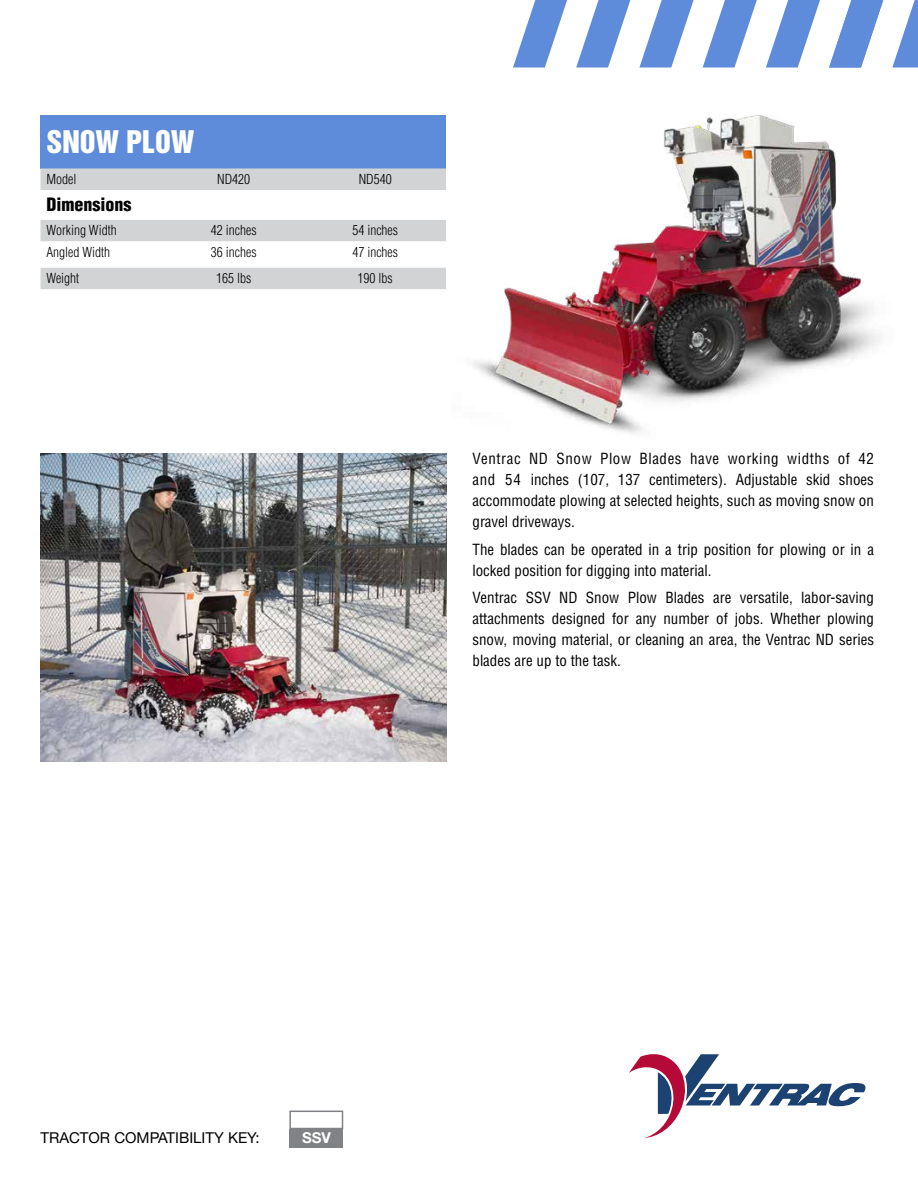
<style>
.page{position:relative;width:918px;height:1188px;background:#fff}
.page>*{position:absolute;margin:0;border:0;box-sizing:border-box;transform-origin:0 0}
.t1{font:28.5px "Helvetica Inserat LT Pro";color:#fff}
.t2{font:900 condensed 18px "Helvetica LT Std";color:#000}
.t3{font:condensed 15px/21px "Helvetica LT Std";color:#000;text-align:justify}
.t4{font:15px "Helvetica Neue LT Std";color:#000}
.t5{font:700 15px "Helvetica Neue LT Std";color:#fff}
.t6{font:300 condensed 13.5px "Helvetica LT Std";color:#000}
</style>
<div class="page">
<div style="left:289px;top:1129px;width:54px;height:19px;background:#808285"></div>
<div style="left:289px;top:1111px;width:54px;height:18px;border:2px solid #808285"></div>
<img style="left:472px;top:115px;width:408px;height:318px">
<svg style="left:513px;top:0;width:54px;height:68px"></svg>
<svg style="left:576px;top:0;width:54px;height:68px"></svg>
<svg style="left:639px;top:0;width:55px;height:68px"></svg>
<svg style="left:703px;top:0;width:54px;height:68px"></svg>
<svg style="left:766px;top:0;width:54px;height:68px"></svg>
<svg style="left:829px;top:0;width:54px;height:68px"></svg>
<svg style="left:892px;top:0;width:26px;height:68px"></svg>
<svg style="left:629px;top:1054px;width:237px;height:84px"></svg>
<div style="left:41px;top:115px;width:405px;height:53px;background:#5e8cda"></div>
<div style="left:41px;top:168px;width:405px;height:121px;background:#d1d3d4"></div>
<svg style="left:41px;top:190px;width:405px;height:77px"></svg>
<img style="left:41px;top:453px;width:405px;height:308px">
<h1 class="t1" style="left:47px;top:125px;width:150px">SNOW PLOW</h1>
<p class="t6" style="left:47px;top:171px;width:31px">Model</p>
<p class="t6" style="left:217px;top:171px;width:34px">ND420</p>
<p class="t6" style="left:359px;top:171px;width:34px">ND540</p>
<p class="t2" style="left:47px;top:193px;width:86px">Dimensions</p>
<p class="t6" style="left:47px;top:222px;width:72px">Working Width</p>
<p class="t6" style="left:211px;top:222px;width:47px">42 inches</p>
<p class="t6" style="left:352px;top:222px;width:47px">54 inches</p>
<p class="t6" style="left:47px;top:244px;width:65px">Angled Width</p>
<p class="t6" style="left:211px;top:244px;width:47px">36 inches</p>
<p class="t6" style="left:352px;top:244px;width:47px">47 inches</p>
<p class="t6" style="left:47px;top:270px;width:34px">Weight</p>
<p class="t6" style="left:216px;top:270px;width:37px">165 lbs</p>
<p class="t6" style="left:358px;top:270px;width:37px">190 lbs</p>
<p class="t3" style="left:472px;top:448px;width:403px">Ventrac ND Snow Plow Blades have working widths of 42 and 54 inches (107, 137 centimeters). Adjustable skid shoes accommodate plowing at selected heights, such as moving snow on gravel driveways.</p>
<p class="t3" style="left:472px;top:539px;width:403px">The blades can be operated in a trip position for plowing or in a locked position for digging into material.</p>
<p class="t3" style="left:472px;top:587px;width:403px">Ventrac SSV ND Snow Plow Blades are versatile, labor-saving attachments designed for any number of jobs. Whether plowing snow, moving material, or cleaning an area, the Ventrac ND series blades are up to the task.</p>
<p class="t4" style="left:41px;top:1128px;width:221px">TRACTOR COMPATIBILITY KEY:</p>
<p class="t5" style="left:302px;top:1128px;width:30px">SSV</p>
</div>
